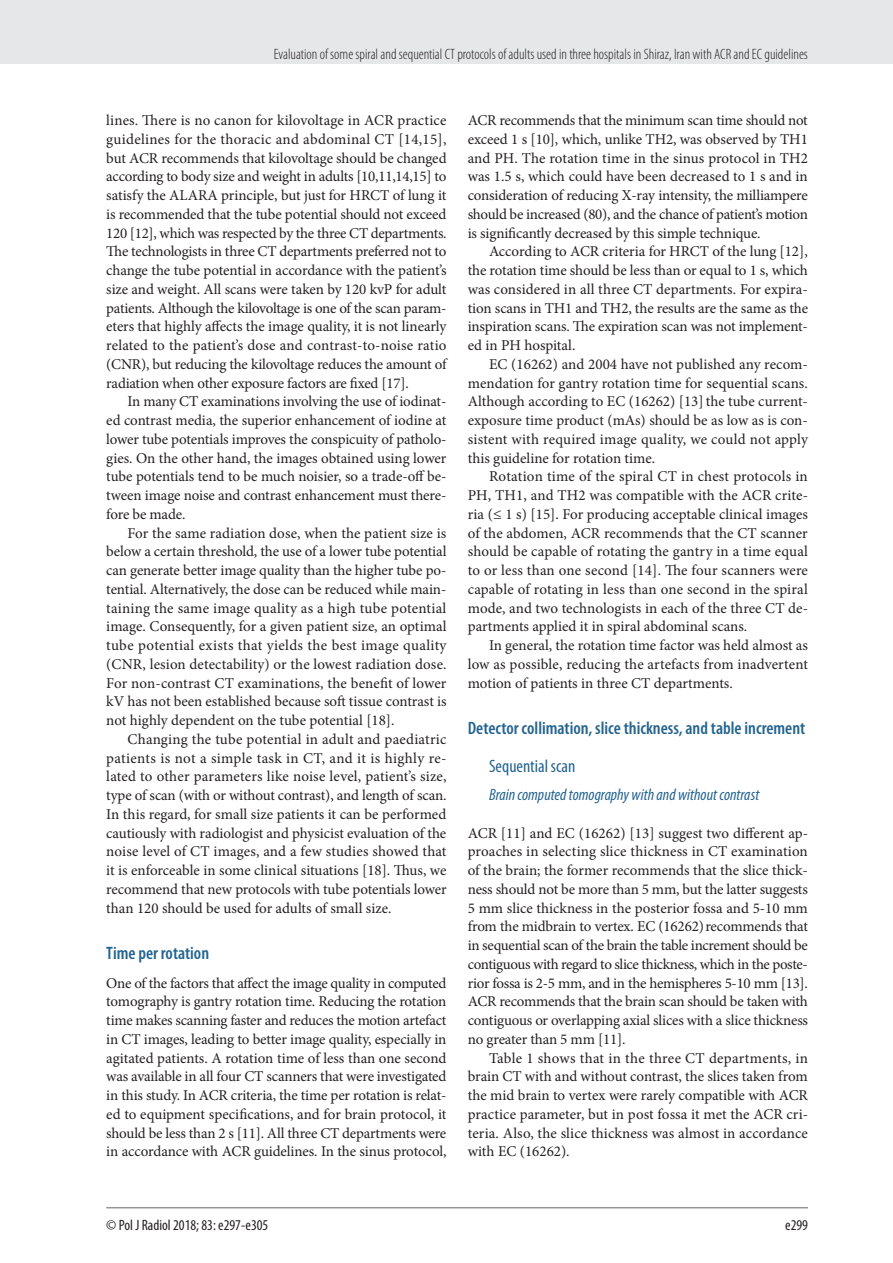
<style>
.page{position:relative;width:893px;height:1263px;background:#fff}
.page>*{position:absolute;margin:0;border:0;box-sizing:border-box;transform-origin:0 0}
.t1{font:600 condensed 18px "Myriad Pro";color:#24648f}
.t2{font:condensed 18px "Myriad Pro";color:#24648f}
.t3{font:italic condensed 16.5px "Myriad Pro";color:#24648f}
.t4{font:15px/18.8px "Minion Pro";letter-spacing:-.005em;color:#231f20;text-align:justify}
.t5{font:300 condensed 15px "Myriad Pro";color:#231f20}
.t6{font:condensed 15px "Myriad Pro";color:#231f20}
</style>
<div class="page">
<div style="left:0;top:0;width:893px;height:64px;background:#e6e7e9"></div>
<hr style="left:106px;top:1207px;width:702px;height:1px;background:#939598">
<p class="t5" style="left:274px;top:45px;width:536px">Evaluation of some spiral and sequential CT protocols of adults used in three hospitals in Shiraz, Iran with ACR and EC guidelines</p>
<p class="t4" style="left:106px;top:111px;width:342px">lines. There is no canon for kilovoltage in ACR practice guidelines for the thoracic and abdominal CT [14,15], but ACR recommends that kilovoltage should be changed according to body size and weight in adults [10,11,14,15] to satisfy the ALARA principle, but just for HRCT of lung it is recommended that the tube potential should not exceed 120 [12], which was respected by the three CT departments.<br>The technologists in three CT departments preferred not to change the tube potential in accordance with the patient’s size and weight. All scans were taken by 120 kvP for adult patients. Although the kilovoltage is one of the scan param&shy;eters that highly affects the image quality, it is not linearly related to the patient’s dose and contrast-to-noise ratio (CNR), but reducing the kilovoltage reduces the amount of radiation when other exposure factors are fixed [17].</p>
<p class="t4" style="left:106px;top:392px;width:342px;text-indent:21px">In many CT examinations involving the use of iodinat&shy;ed contrast media, the superior enhancement of iodine at lower tube potentials improves the conspicuity of patholo&shy;gies. On the other hand, the images obtained using lower tube potentials tend to be much noisier, so a trade-off be&shy;tween image noise and contrast enhancement must there&shy;fore be made.</p>
<p class="t4" style="left:106px;top:523px;width:342px;text-indent:21px">For the same radiation dose, when the patient size is below a certain threshold, the use of a lower tube potential can generate better image quality than the higher tube po&shy;tential. Alternatively, the dose can be reduced while main&shy;taining the same image quality as a high tube potential image. Consequently, for a given patient size, an optimal tube potential exists that yields the best image quality (CNR, lesion detectability) or the lowest radiation dose.<br>For non-contrast CT examinations, the benefit of lower kV has not been established because soft tissue contrast is not highly dependent on the tube potential [18].</p>
<p class="t4" style="left:106px;top:730px;width:342px;text-indent:21px">Changing the tube potential in adult and paediatric patients is not a simple task in CT, and it is highly re&shy;lated to other parameters like noise level, patient’s size, type of scan (with or without contrast), and length of scan.<br>In this regard, for small size patients it can be performed cautiously with radiologist and physicist evaluation of the noise level of CT images, and a few studies showed that it is enforceable in some clinical situations [18]. Thus, we recommend that new protocols with tube potentials lower than 120 should be used for adults of small size.</p>
<p class="t1" style="left:106px;top:942px;width:104px">Time per rotation</p>
<p class="t4" style="left:106px;top:973px;width:342px">One of the factors that affect the image quality in computed tomography is gantry rotation time. Reducing the rotation time makes scanning faster and reduces the motion artefact in CT images, leading to better image quality, especially in agitated patients. A rotation time of less than one second was available in all four CT scanners that were investigated in this study. In ACR criteria, the time per rotation is relat&shy;ed to equipment specifications, and for brain protocol, it should be less than 2 s [11]. All three CT departments were in accordance with ACR guidelines. In the sinus protocol,</p>
<p class="t4" style="left:468px;top:111px;width:342px">ACR recommends that the minimum scan time should not exceed 1 s [10], which, unlike TH2, was observed by TH1 and PH. The rotation time in the sinus protocol in TH2 was 1.5 s, which could have been decreased to 1 s and in consideration of reducing X-ray intensity, the milliampere should be increased (80), and the chance of patient’s motion is significantly decreased by this simple technique.</p>
<p class="t4" style="left:468px;top:242px;width:342px;text-indent:21px">According to ACR criteria for HRCT of the lung [12], the rotation time should be less than or equal to 1 s, which was considered in all three CT departments. For expira&shy;tion scans in TH1 and TH2, the results are the same as the inspiration scans. The expiration scan was not implement&shy;ed in PH hospital.</p>
<p class="t4" style="left:468px;top:355px;width:342px;text-indent:21px">EC (16262) and 2004 have not published any recom&shy;mendation for gantry rotation time for sequential scans.<br>Although according to EC (16262) [13]the tube current&shy;exposure time product (mAs) should be as low as is con&shy;sistent with required image quality, we could not apply this guideline for rotation time.</p>
<p class="t4" style="left:468px;top:467px;width:342px;text-indent:21px">Rotation time of the spiral CT in chest protocols in PH, TH1, and TH2 was compatible with the ACR crite&shy;ria (≤ 1 s) [15]. For producing acceptable clinical images of the abdomen, ACR recommends that the CT scanner should be capable of rotating the gantry in a time equal to or less than one second [14]. The four scanners were capable of rotating in less than one second in the spiral mode, and two technologists in each of the three CT de&shy;partments applied it in spiral abdominal scans.</p>
<p class="t4" style="left:468px;top:636px;width:342px;text-indent:21px">In general, the rotation time factor was held almost as low as possible, reducing the artefacts from inadvertent motion of patients in three CT departments.</p>
<p class="t1" style="left:468px;top:717px;width:339px">Detector collimation, slice thickness, and table increment</p>
<p class="t2" style="left:489px;top:755px;width:88px">Sequential scan</p>
<p class="t3" style="left:489px;top:785px;width:272px">Brain computed tomography with and without contrast</p>
<p class="t4" style="left:468px;top:823px;width:342px">ACR [11] and EC (16262) [13] suggest two different ap&shy;proaches in selecting slice thickness in CT examination of the brain; the former recommends that the slice thick&shy;ness should not be more than 5 mm, but the latter suggests 5 mm slice thickness in the posterior fossa and 5-10 mm from the midbrain to vertex. EC (16262)recommends that in sequential scan of the brain the table increment should be contiguous with regard to slice thickness, which in the poste&shy;rior fossa is 2-5 mm, and in the hemispheres 5-10 mm [13].<br>ACR recommends that the brain scan should be taken with contiguous or overlapping axial slices with a slice thickness no greater than 5 mm [11].</p>
<p class="t4" style="left:468px;top:1048px;width:342px;text-indent:21px">Table 1 shows that in the three CT departments, in brain CT with and without contrast, the slices taken from the mid brain to vertex were rarely compatible with ACR practice parameter, but in post fossa it met the ACR cri&shy;teria. Also, the slice thickness was almost in accordance with EC (16262).</p>
<p class="t6" style="left:106px;top:1216px;width:164px">© Pol J Radiol 2018; 83: e297-e305</p>
<p class="t6" style="left:785px;top:1216px;width:24px">e299</p>
</div>
